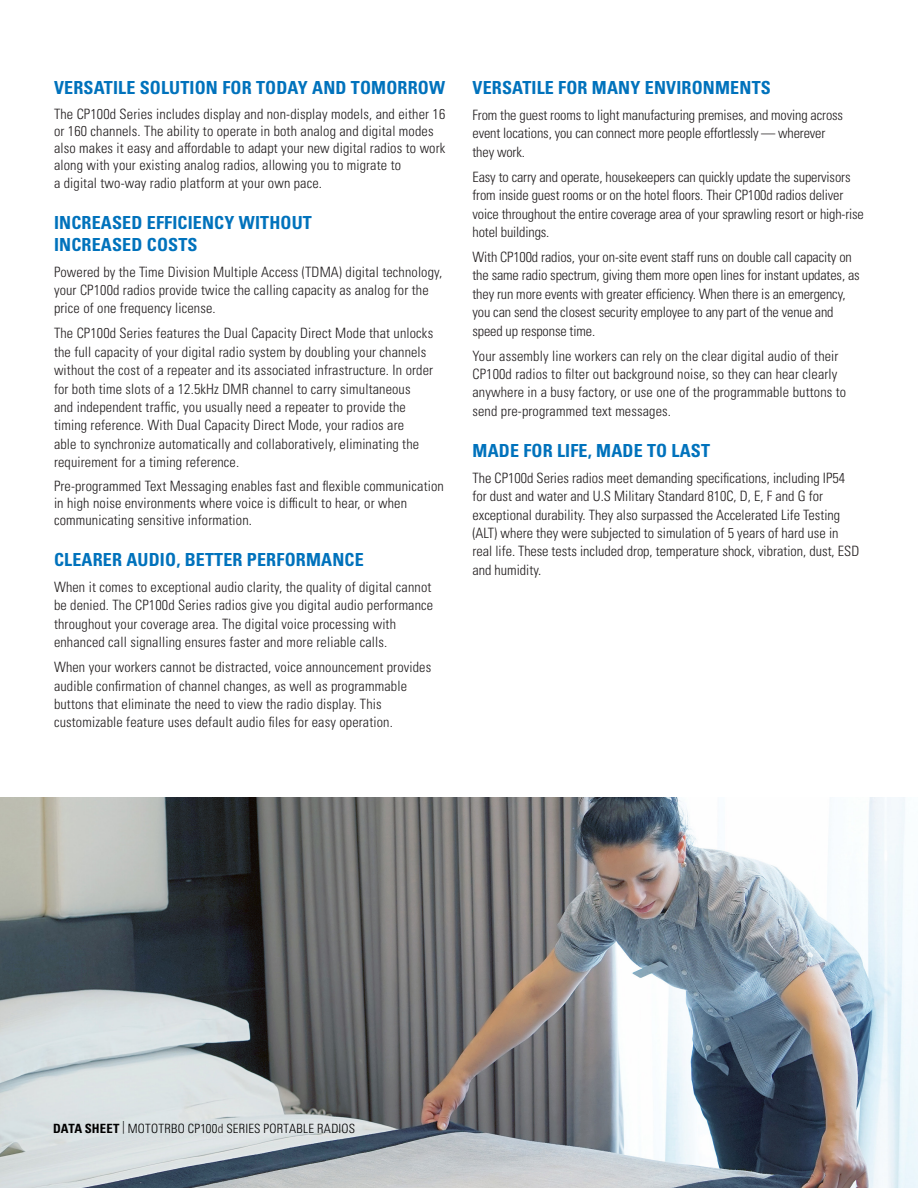
<style>
.page{position:relative;width:918px;height:1188px;background:#fff}
.page>*{position:absolute;margin:0;border:0;box-sizing:border-box;transform-origin:0 0}
.t1{font:700 condensed 18px "Univers LT Pro";letter-spacing:.01em;color:#0072bc}
.Body_copy{font:300 condensed 14.25px/18.3px "Univers LT Std";letter-spacing:.01em;color:#231f20}
.Body_copy-2{font:300 condensed 14.25px/17.1px "Univers LT Pro";letter-spacing:.01em;color:#231f20}
.Body_copy-3{font:300 condensed 14.25px/18.3px "Univers LT Std";letter-spacing:-.01em;color:#231f20}
.t2{font:300 condensed 12.75px "Univers LT Pro";letter-spacing:.02em;color:#000}
.s1{font-weight:700}
.s2{color:#231f20}
</style>
<div class="page">
<img style="left:0;top:797px;width:918px;height:391px">
<p class="t1" style="left:54px;top:77px;width:393px">VERSATILE SOLUTION FOR TODAY AND TOMORROW</p>
<p class="Body_copy-2" style="left:54px;top:104px;width:393px">The CP100d Series includes display and non-display models, and either 16 or 160 channels. The ability to operate in both analog and digital modes also makes it easy and affordable to adapt your new digital radios to work along with your existing analog radios, allowing you to migrate to</p>
<p class="Body_copy-2" style="left:54px;top:174px;width:270px">a digital two-way radio platform at your own pace.</p>
<p class="t1" style="left:54px;top:212px;width:259px">INCREASED EFFICIENCY WITHOUT</p>
<p class="t1" style="left:54px;top:233px;width:145px">INCREASED COSTS</p>
<p class="Body_copy" style="left:54px;top:262px;width:390px">Powered by the Time Division Multiple Access (TDMA) digital technology, your CP100d radios provide twice the calling capacity as analog for the price of one frequency license.</p>
<p class="Body_copy" style="left:54px;top:324px;width:381px">The CP100d Series features the Dual Capacity Direct Mode that unlocks the full capacity of your digital radio system by doubling your channels without the cost of a repeater and its associated infrastructure. In order for both time slots of a 12.5kHz DMR channel to carry simultaneous and independent traffic, you usually need a repeater to provide the timing reference. With Dual Capacity Direct Mode, your radios are<br>able to synchronize automatically and collaboratively, eliminating the requirement for a timing reference.</p>
<p class="Body_copy-2" style="left:54px;top:477px;width:391px">Pre-programmed Text Messaging enables fast and flexible communication in high noise environments where voice is difficult to hear, or when communicating sensitive information.</p>
<p class="t1" style="left:54px;top:549px;width:311px">CLEARER AUDIO, BETTER PERFORMANCE</p>
<p class="Body_copy" style="left:54px;top:578px;width:381px">When it comes to exceptional audio clarity, the quality of digital cannot be denied. The CP100d Series radios give you digital audio performance throughout your coverage area. The digital voice processing with enhanced call signalling ensures faster and more reliable calls.</p>
<p class="Body_copy" style="left:54px;top:658px;width:379px">When your workers cannot be distracted, voice announcement provides audible confirmation of channel changes, as well as programmable buttons that eliminate the need to view the radio display. This customizable feature uses default audio files for easy operation.</p>
<p class="t1" style="left:472px;top:77px;width:300px">VERSATILE FOR MANY ENVIRONMENTS</p>
<p class="Body_copy-3" style="left:472px;top:106px;width:372px">From the guest rooms to light manufacturing premises, and moving across event locations, you can connect more people effortlessly — wherever</p>
<p class="Body_copy-3" style="left:472px;top:142px;width:54px">they work.</p>
<p class="Body_copy-3" style="left:472px;top:168px;width:393px">Easy to carry and operate, housekeepers can quickly update the supervisors from inside guest rooms or on the hotel floors. Their CP100d radios deliver voice throughout the entire coverage area of your sprawling resort or high-rise hotel buildings.</p>
<p class="Body_copy-3" style="left:472px;top:248px;width:389px">With CP100d radios, your on-site event staff runs on double call capacity on the same radio spectrum, giving them more open lines for instant updates, as they run more events with greater efficiency. When there is an emergency, you can send the closest security employee to any part of the venue and speed up response time.</p>
<p class="Body_copy" style="left:472px;top:346px;width:375px">Your assembly line workers can rely on the clear digital audio of their CP100d radios to filter out background noise, so they can hear clearly anywhere in a busy factory, or use one of the programmable buttons to send pre-programmed text messages.</p>
<p class="t1" style="left:472px;top:439px;width:239px">MADE FOR LIFE, MADE TO LAST</p>
<p class="Body_copy-2" style="left:472px;top:468px;width:374px;line-height:18.3px">The CP100d Series radios meet demanding specifications, including IP54 for dust and water and U.S Military Standard 810C, D, E, F and G for exceptional durability. They also surpassed the Accelerated Life Testing (ALT) where they were subjected to simulation of 5 years of hard use in</p>
<p class="Body_copy-2" style="left:472px;top:541px;width:388px;line-height:18.3px">real life. These tests included drop, temperature shock, vibration, dust, ESD and humidity.</p>
<p class="t2" style="left:53px;top:1120px;width:304px"><span class="s1">DATA SHEET</span> | MOTOTRBO CP100<span class="s2">d</span> SERIES PORTABLE RADIOS</p>
</div>
